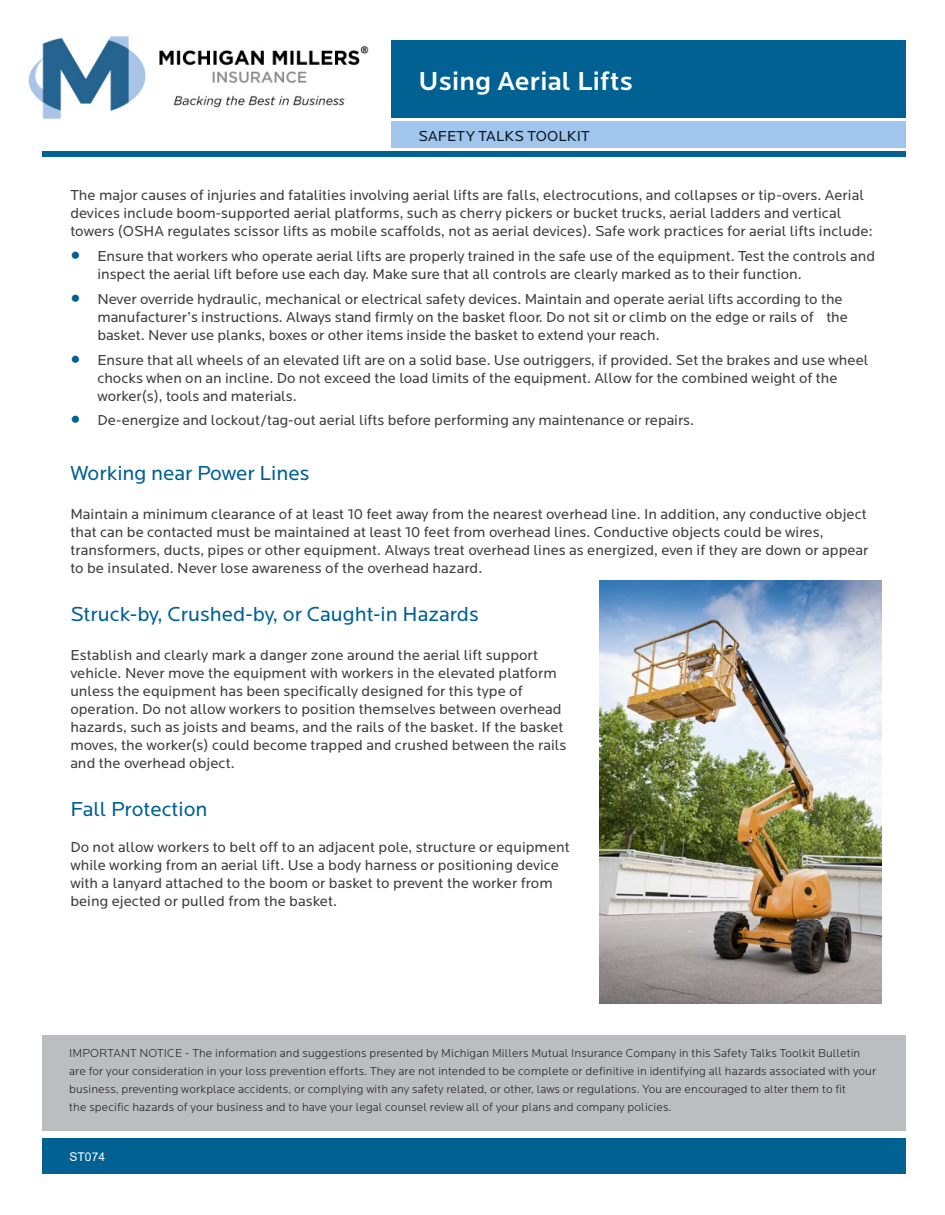
<style>
.page{position:relative;width:945px;height:1215px;background:#fff}
.page>*{position:absolute;margin:0;border:0;box-sizing:border-box;transform-origin:0 0}
.t1{font:500 27px "Locator";letter-spacing:.01em;color:#fff}
.t2{font:21px "Locator";color:#006192}
.t3{font:15px/18px "Locator";letter-spacing:.005em;color:#3e3e3f}
.t4{font:15px "Locator";letter-spacing:.01em;color:#0d1720}
.t5{font:300 12px/18px "Locator";letter-spacing:.01em;color:#231f20}
.t6{font:12px "Arial";color:#fff}
.s1{font-weight:700;font-size:33px;color:#006192}
</style>
<div class="page">
<div style="left:42px;top:1139px;width:864px;height:35px;background:#006192"></div>
<div style="left:42px;top:152px;width:864px;height:5px;background:#006192"></div>
<div style="left:392px;top:40px;width:514px;height:78px;background:#006192"></div>
<div style="left:392px;top:122px;width:514px;height:26px;background:#a0c6ee"></div>
<img style="left:600px;top:580px;width:281px;height:424px">
<div style="left:42px;top:1035px;width:864px;height:96px;background:#bcbdc0"></div>
<img style="left:28px;top:36px;width:341px;height:83px">
<h1 class="t1" style="left:418px;top:65px;width:216px">Using Aerial Lifts</h1>
<p class="t4" style="left:418px;top:128px;width:173px">SAFETY TALKS TOOLKIT</p>
<p class="t3" style="left:70px;top:187px;width:804px">The major causes of injuries and fatalities involving aerial lifts are falls, electrocutions, and collapses or tip-overs. Aerial devices include boom-supported aerial platforms, such as cherry pickers or bucket trucks, aerial ladders and vertical towers (OSHA regulates scissor lifts as mobile scaffolds, not as aerial devices). Safe work practices for aerial lifts include:</p>
<p class="t3" style="left:97px;top:247px;width:779px;text-indent:-27px"><span class="s1">•</span> Ensure that workers who operate aerial lifts are properly trained in the safe use of the equipment. Test the controls and inspect the aerial lift before use each day. Make sure that all controls are clearly marked as to their function.</p>
<p class="t3" style="left:97px;top:290px;width:752px;text-indent:-27px"><span class="s1">•</span> Never override hydraulic, mechanical or electrical safety devices. Maintain and operate aerial lifts according to the manufacturer’s instructions. Always stand firmly on the basket floor. Do not sit or climb on the edge or rails of the basket. Never use planks, boxes or other items inside the basket to extend your reach.</p>
<p class="t3" style="left:97px;top:351px;width:773px;text-indent:-27px"><span class="s1">•</span> Ensure that all wheels of an elevated lift are on a solid base. Use outriggers, if provided. Set the brakes and use wheel chocks when on an incline. Do not exceed the load limits of the equipment. Allow for the combined weight of the worker(s), tools and materials.</p>
<p class="t3" style="left:70px;top:412px;width:625px"><span class="s1">•</span> De-energize and lockout/tag-out aerial lifts before performing any maintenance or repairs.</p>
<h2 class="t2" style="left:70px;top:462px;width:241px">Working near Power Lines</h2>
<p class="t3" style="left:70px;top:505px;width:800px">Maintain a minimum clearance of at least 10 feet away from the nearest overhead line. In addition, any conductive object that can be contacted must be maintained at least 10 feet from overhead lines. Conductive objects could be wires, transformers, ducts, pipes or other equipment. Always treat overhead lines as energized, even if they are down or appear to be insulated. Never lose awareness of the overhead hazard.</p>
<h2 class="t2" style="left:70px;top:603px;width:410px">Struck-by, Crushed-by, or Caught-in Hazards</h2>
<p class="t3" style="left:70px;top:646px;width:498px">Establish and clearly mark a danger zone around the aerial lift support vehicle. Never move the equipment with workers in the elevated platform unless the equipment has been specifically designed for this type of operation. Do not allow workers to position themselves between overhead hazards, such as joists and beams, and the rails of the basket. If the basket moves, the worker(s) could become trapped and crushed between the rails and the overhead object.</p>
<h2 class="t2" style="left:70px;top:798px;width:139px">Fall Protection</h2>
<p class="t3" style="left:70px;top:838px;width:501px">Do not allow workers to belt off to an adjacent pole, structure or equipment while working from an aerial lift. Use a body harness or positioning device with a lanyard attached to the boom or basket to prevent the worker from being ejected or pulled from the basket.</p>
<p class="t5" style="left:69px;top:1044px;width:808px">IMPORTANT NOTICE - The information and suggestions presented by Michigan Millers Mutual Insurance Company in this Safety Talks Toolkit Bulletin are for your consideration in your loss prevention efforts. They are not intended to be complete or definitive in identifying all hazards associated with your business, preventing workplace accidents, or complying with any safety related, or other, laws or regulations. You are encouraged to alter them to fit<br>the specific hazards of your business and to have your legal counsel review all of your plans and company policies.</p>
<p class="t6" style="left:70px;top:1148px;width:37px">ST074</p>
</div>
